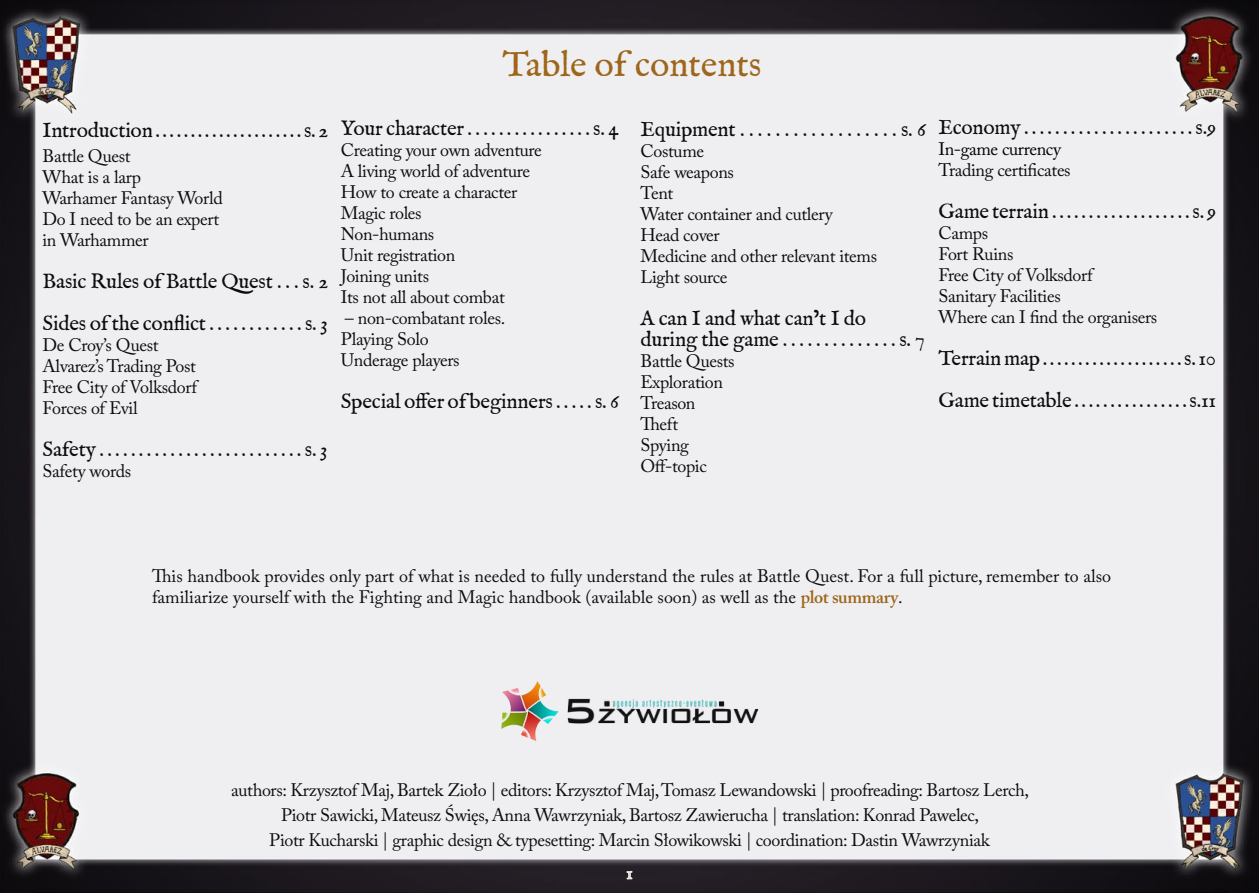
<style>
.page{position:relative;width:1259px;height:893px;background:#fff}
.page>*{position:absolute;margin:0;border:0;box-sizing:border-box;transform-origin:0 0}
.t1{font:36px "IM FELL English PRO Roman";letter-spacing:-.005em;color:#9d661a}
.t2{font:21px/42px "IM FELL English PRO Roman";letter-spacing:-.01em;color:#0d0b0e}
.t3{font:18px/21px "Adobe Caslon Pro";letter-spacing:-.02em;color:#0d0b0e}
.t4{font:18px/21px "Adobe Caslon Pro";color:#0d0b0e}
.t5{font:18px "Adobe Caslon Pro";letter-spacing:-.02em;color:#000}
.t6{font:18px "IM FELL English PRO Roman";color:#f2dba5}
.s1{font-weight:600;color:#9d661a}
</style>
<div class="page">
<img style="left:0;top:0;width:1259px;height:893px">
<svg style="left:626px;top:871px;width:7px;height:9px"></svg>
<img style="left:452px;top:666px;width:354px;height:91px">
<h1 class="t1" style="left:502px;top:43px;width:261px">Table of contents</h1>
<p class="t2" style="left:43px;top:109px;width:287px">Introduction . . . . . . . . . . . . . . . . . . . . . s. 2</p>
<p class="t3" style="left:43px;top:145px;width:182px">Battle Quest<br>What is a larp<br>Warhamer Fantasy World<br>Do I need to be an expert in Warhammer</p>
<p class="t2" style="left:43px;top:261px;width:287px">Basic Rules of Battle Quest . . . s. 2<br>Sides of the conflict . . . . . . . . . . . . s. 3</p>
<p class="t3" style="left:43px;top:334px;width:156px">De Croy’s Quest<br>Alvarez’s Trading Post<br>Free City of Volksdorf<br>Forces of Evil</p>
<p class="t2" style="left:43px;top:429px;width:287px">Safety . . . . . . . . . . . . . . . . . . . . . . . . . . s. 3</p>
<p class="t3" style="left:43px;top:460px;width:90px">Safety words</p>
<p class="t2" style="left:341px;top:107px;width:279px">Your character . . . . . . . . . . . . . . . . s. 4</p>
<p class="t3" style="left:341px;top:139px;width:202px">Creating your own adventure<br>A living world of adventure<br>How to create a character<br>Magic roles<br>Non-humans<br>Unit registration<br>Joining units<br>Its not all about combat</p>
<p class="t3" style="left:341px;top:307px;width:166px">– non-combatant roles.<br>Playing Solo<br>Underage players</p>
<p class="t2" style="left:341px;top:380px;width:279px">Special offer of beginners . . . . . s. 6</p>
<p class="t2" style="left:640px;top:108px;width:287px">Equipment . . . . . . . . . . . . . . . . . . s. 6</p>
<p class="t3" style="left:640px;top:140px;width:238px">Costume<br>Safe weapons<br>Tent<br>Water container and cutlery<br>Head cover<br>Medicine and other relevant items<br>Light source</p>
<p class="t2" style="left:640px;top:308px;width:286px;line-height:21px">A can I and what can’t I do during the game . . . . . . . . . . . . . . s. 7</p>
<p class="t3" style="left:640px;top:350px;width:96px">Battle Quests<br>Exploration<br>Treason<br>Theft<br>Spying<br>Off-topic</p>
<p class="t2" style="left:938px;top:106px;width:279px">Economy . . . . . . . . . . . . . . . . . . . . . . s.9</p>
<p class="t5" style="left:938px;top:138px;width:124px">In-game currency</p>
<p class="t3" style="left:938px;top:159px;width:134px">Trading certificates</p>
<p class="t2" style="left:938px;top:190px;width:279px">Game terrain . . . . . . . . . . . . . . . . . . . s. 9</p>
<p class="t3" style="left:938px;top:222px;width:220px">Camps<br>Fort Ruins<br>Free City of Volksdorf<br>Sanitary Facilities<br>Where can I find the organisers</p>
<p class="t2" style="left:938px;top:337px;width:279px">Terrain map . . . . . . . . . . . . . . . . . . . . s. 10<br>Game timetable . . . . . . . . . . . . . . . . s.11</p>
<p class="t4" style="left:152px;top:565px;width:960px">This handbook provides only part of what is needed to fully understand the rules at Battle Quest. For a full picture, remember to also familiarize yourself with the Fighting and Magic handbook (available soon) as well as the <span class="s1">plot summary</span>.</p>
<p class="t3" style="left:231px;top:777px;width:799px;line-height:25.2px;text-align:center">authors: Krzysztof Maj, Bartek Zioło | editors: Krzysztof Maj, Tomasz Lewandowski | proofreading: Bartosz Lerch,<br>Piotr Sawicki, Mateusz Święs, Anna Wawrzyniak, Bartosz Zawierucha | translation: Konrad Pawelec,<br>Piotr Kucharski | graphic design &amp; typesetting: Marcin Słowikowski | coordination: Dastin Wawrzyniak</p>
<p class="t6" style="left:626px;top:863px;width:8px">1</p>
</div>
